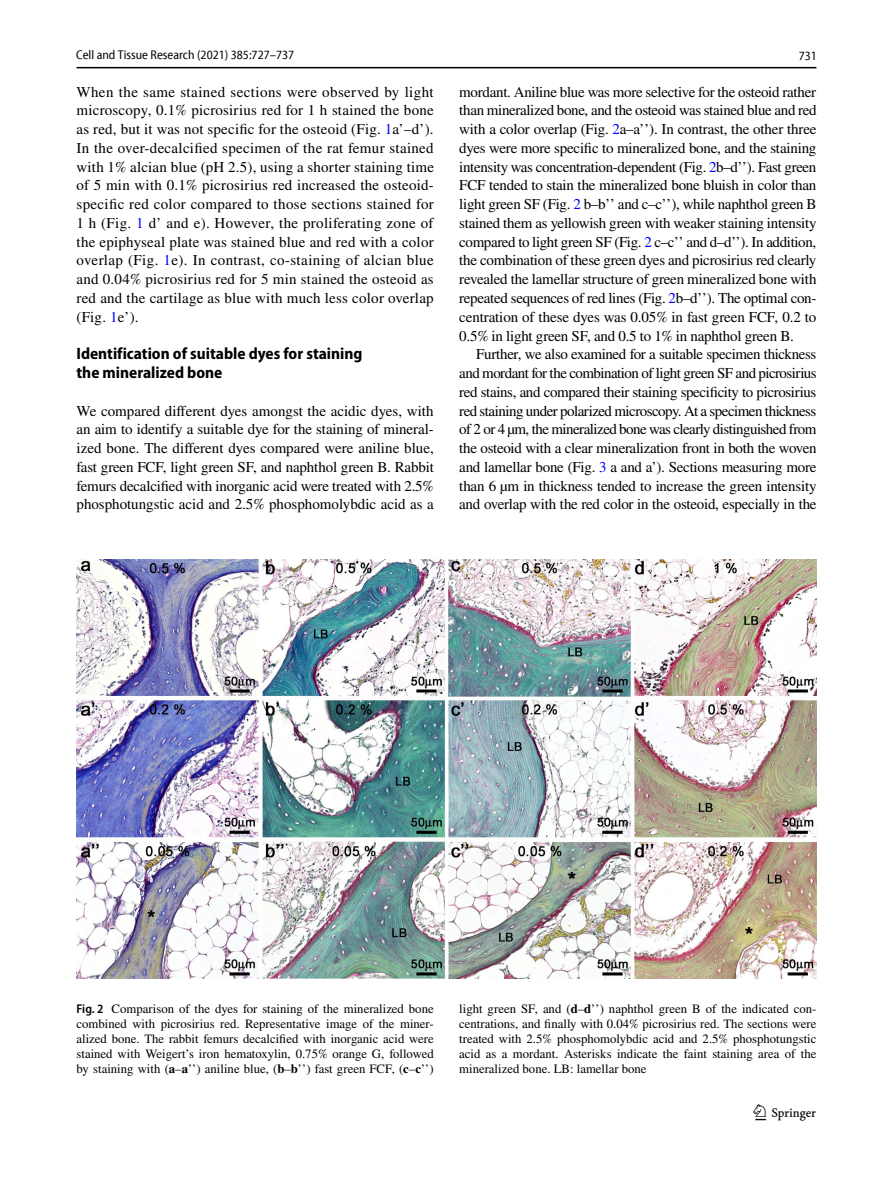
<style>
.page{position:relative;width:893px;height:1187px;background:#fff}
.page>*{position:absolute;margin:0;border:0;box-sizing:border-box;transform-origin:0 0}
.t1{font:22.5px "Springnew Regular 3";color:#000}
.t2{font:700 semi-condensed 16.5px/18.8px "Myriad Pro";color:#000}
.t3{font:15px/18.8px "STIX";letter-spacing:-.005em;color:#000;text-align:justify}
.t4{font:12.75px/15px "STIX";color:#000;text-align:justify}
.t5{font:semi-condensed 12.75px "Myriad Pro Unic";color:#000}
.t6{font:12.75px "Myriad Pro Unic Semi Condensed 2";color:#000}
.s1{color:#00f}
.s2{font-family:"Myriad Pro";font-weight:600;font-stretch:semi-condensed}
.s3{font-weight:700}
</style>
<div class="page">
<hr style="left:77px;top:67px;width:739px;height:1px;background:#000">
<img style="left:77px;top:559px;width:739px;height:419px">
<p class="t5" style="left:76px;top:50px;width:220px">Cell and Tissue Research (2021) 385:727–737</p>
<p class="t3" style="left:77px;top:83px;width:359px">When the same stained sections were observed by light microscopy, 0.1% picrosirius red for 1 h stained the bone as red, but it was not specific for the osteoid (Fig. <span class="s1">1</span>a’–d’).<br>In the over-decalcified specimen of the rat femur stained with 1% alcian blue (pH 2.5), using a shorter staining time of 5 min with 0.1% picrosirius red increased the osteoid&shy;specific red color compared to those sections stained for 1 h (Fig. <span class="s1">1</span> d’ and e). However, the proliferating zone of the epiphyseal plate was stained blue and red with a color overlap (Fig. <span class="s1">1</span>e). In contrast, co-staining of alcian blue and 0.04% picrosirius red for 5 min stained the osteoid as red and the cartilage as blue with much less color overlap (Fig. <span class="s1">1</span>e’).</p>
<p class="t2" style="left:77px;top:344px;width:287px">Identification of suitable dyes for staining the mineralized bone</p>
<p class="t3" style="left:77px;top:402px;width:359px">We compared different dyes amongst the acidic dyes, with an aim to identify a suitable dye for the staining of mineral&shy;ized bone. The different dyes compared were aniline blue, fast green FCF, light green SF, and naphthol green B. Rabbit femurs decalcified with inorganic acid were treated with 2.5% phosphotungstic acid and 2.5% phosphomolybdic acid as a</p>
<p class="t6" style="left:799px;top:51px;width:20px">731</p>
<p class="t3" style="left:459px;top:83px;width:359px">mordant. Aniline blue was more selective for the osteoid rather than mineralized bone, and the osteoid was stained blue and red with a color overlap (Fig. <span class="s1">2</span>a–a’’). In contrast, the other three dyes were more specific to mineralized bone, and the staining intensity was concentration-dependent (Fig. <span class="s1">2</span>b–d’’). Fast green FCF tended to stain the mineralized bone bluish in color than light green SF (Fig. <span class="s1">2</span> b–b’’ and c–c’’), while naphthol green B stained them as yellowish green with weaker staining intensity compared to light green SF (Fig. <span class="s1">2</span> c–c’’ and d–d’’). In addition, the combination of these green dyes and picrosirius red clearly revealed the lamellar structure of green mineralized bone with repeated sequences of red lines (Fig. <span class="s1">2</span>b–d’’). The optimal con&shy;centration of these dyes was 0.05% in fast green FCF, 0.2 to 0.5% in light green SF, and 0.5 to 1% in naphthol green B.</p>
<p class="t3" style="left:459px;top:346px;width:359px;text-indent:17px">Further, we also examined for a suitable specimen thickness and mordant for the combination of light green SF and picrosirius red stains, and compared their staining specificity to picrosirius red staining under polarized microscopy. At a specimen thickness of 2 or 4 µm, the mineralized bone was clearly distinguished from the osteoid with a clear mineralization front in both the woven and lamellar bone (Fig. <span class="s1">3</span> a and a’). Sections measuring more than 6 µm in thickness tended to increase the green intensity and overlap with the red color in the osteoid, especially in the</p>
<p class="t4" style="left:77px;top:1002px;width:359px"><span class="s2">Fig. 2</span> Comparison of the dyes for staining of the mineralized bone combined with picrosirius red. Representative image of the miner&shy;alized bone. The rabbit femurs decalcified with inorganic acid were stained with Weigert’s iron hematoxylin, 0.75% orange G, followed by staining with (<span class="s3">a</span>–<span class="s3">a</span>’’) aniline blue, (<span class="s3">b</span>–<span class="s3">b</span>’’) fast green FCF, (<span class="s3">c</span>–<span class="s3">c</span>’’)</p>
<p class="t4" style="left:459px;top:1002px;width:359px">light green SF, and (<span class="s3">d</span>–<span class="s3">d</span>’’) naphthol green B of the indicated con&shy;centrations, and finally with 0.04% picrosirius red. The sections were treated with 2.5% phosphomolybdic acid and 2.5% phosphotungstic acid as a mordant. Asterisks indicate the faint staining area of the mineralized bone. LB: lamellar bone</p>
<h1 class="t1" style="left:755px;top:1104px;width:62px">1 3</h1>
</div>
